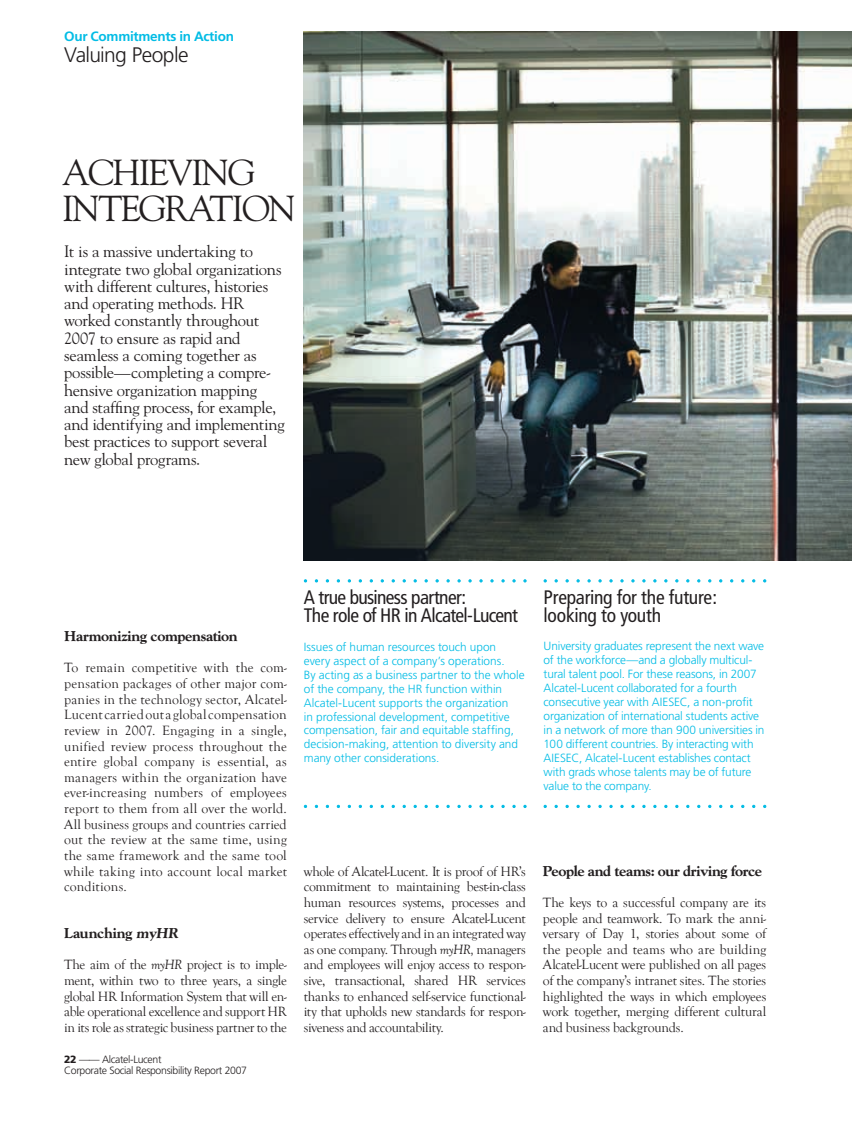
<style>
.page{position:relative;width:852px;height:1126px;background:#fff}
.page>*{position:absolute;margin:0;border:0;box-sizing:border-box;transform-origin:0 0}
.t1{font:36px/36px "Goudy";letter-spacing:-.05em;color:#231f20}
.t2{font:300 21px "Frutiger";letter-spacing:-.035em;color:#231f20}
.t3{font:condensed 19.5px/18.1px "Frutiger";letter-spacing:-.03em;color:#231f20}
.t4{font:condensed 19.5px/18.1px "Frutiger";letter-spacing:-.01em;color:#231f20}
.t5{font:16.5px/17.2px "Goudy";letter-spacing:-.015em;color:#231f20}
.t6{font:800 14.55px "Goudy";letter-spacing:-.025em;color:#231f20}
.t7{font:13.8px/15.6px "Goudy Old Style T";letter-spacing:-.015em;color:#231f20;text-align:justify}
.t8{font:700 13.5px "Frutiger";letter-spacing:-.02em;color:#02bce5}
.t9{font:300 11.85px/14px "Frutiger";letter-spacing:-.01em;color:#02bce5}
.t10{font:300 10.5px/10.5px "Frutiger";letter-spacing:-.03em;color:#231f20}
.s1{font-style:italic}
.s2{font-weight:900}
</style>
<div class="page">
<img style="left:304px;top:31px;width:547px;height:529px">
<p class="t8" style="left:64px;top:31px;width:171px">Our Commitments in Action</p>
<h2 class="t2" style="left:64px;top:46px;width:126px">Valuing People</h2>
<h1 class="t1" style="left:62px;top:156px;width:236px">ACHIEVING<br>INTEGRATION</h1>
<p class="t5" style="left:64px;top:244px;width:222px">It is a massive undertaking to integrate two global organizations with different cultures, histories and operating methods. HR worked constantly throughout<br>2007 to ensure as rapid and seamless a coming together as possible—completing a compre&shy;hensive organization mapping and staffing process, for example, and identifying and implementing best practices to support several new global programs.</p>
<p class="t6" style="left:64px;top:629px;width:175px">Harmonizing compensation</p>
<p class="t7" style="left:64px;top:660px;width:224px">To remain competitive with the com&shy;pensation packages of other major com&shy;panies in the technology sector, Alcatel-Lucent carried out a global compensation review in 2007. Engaging in a single, unified review process throughout the entire global company is essential, as managers within the organization have ever-increasing numbers of employees report to them from all over the world.<br>All business groups and countries carried out the review at the same time, using the same framework and the same tool while taking into account local market conditions.</p>
<p class="t6" style="left:64px;top:926px;width:116px">Launching myHR</p>
<p class="t7" style="left:64px;top:956px;width:224px">The aim of the <span class="s1">myHR</span> project is to imple&shy;ment, within two to three years, a single global HR Information System that will en&shy;able operational excellence and support HR in its role as strategic business partner to the</p>
<p class="t10" style="left:64px;top:1054px;width:184px"><span class="s2">22</span> —— Alcatel-Lucent<br>Corporate Social Responsibility Report 2007</p>
<h3 class="t3" style="left:304px;top:589px;width:215px">A true business partner:<br>The role of HR in Alcatel-Lucent</h3>
<p class="t9" style="left:304px;top:640px;width:222px">Issues of human resources touch upon every aspect of a company’s operations.<br>By acting as a business partner to the whole of the company, the HR function within Alcatel-Lucent supports the organization<br>in professional development, competitive compensation, fair and equitable staffing, decision-making, attention to diversity and many other considerations.</p>
<h3 class="t4" style="left:543px;top:589px;width:175px">Preparing for the future: looking to youth</h3>
<p class="t9" style="left:543px;top:639px;width:222px">University graduates represent the next wave of the workforce—and a globally multicul&shy;tural talent pool. For these reasons, in 2007<br>Alcatel-Lucent collaborated for a fourth consecutive year with AIESEC, a non-profit organization of international students active in a network of more than 900 universities in 100 different countries. By interacting with AIESEC, Alcatel-Lucent establishes contact with grads whose talents may be of future value to the company.</p>
<p class="t7" style="left:304px;top:863px;width:223px">whole of Alcatel-Lucent. It is proof of HR’s commitment to main taining best-in-class human resources systems, processes and service delivery to ensure Alcatel-Lucent operates effectively and in an integrated way as one company. Through <span class="s1">myHR,</span> managers and employees will enjoy access to respon&shy;sive, transactional, shared HR services thanks to enhanced self-service functional&shy;ity that upholds new standards for respon&shy;siveness and accountability.</p>
<p class="t6" style="left:542px;top:864px;width:221px">People and teams: our driving force</p>
<p class="t7" style="left:542px;top:894px;width:225px">The keys to a successful company are its people and teamwork. To mark the anni&shy;versary of Day 1, stories about some of the people and teams who are building Alcatel-Lucent were published on all pages of the company’s intranet sites. The stories high lighted the ways in which employees work together, merging different cultural and business backgrounds.</p>
</div>
